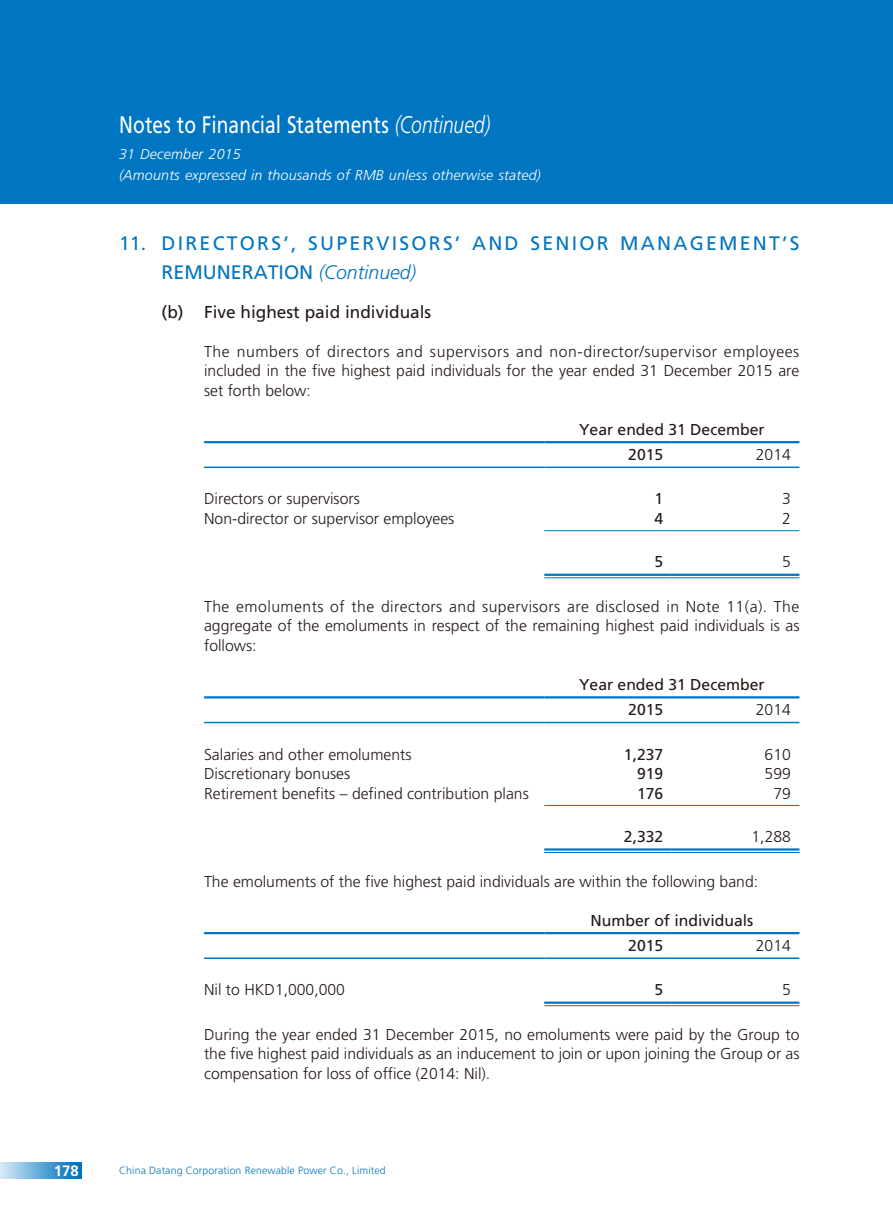
<style>
.page{position:relative;width:893px;height:1212px;background:#fff}
.page>*{position:absolute;margin:0;border:0;box-sizing:border-box;transform-origin:0 0}
.t1{font:24px "Frutiger LT Std";letter-spacing:.005em;color:#fff;scale:.8 1}
.t2{font:19.5px/28.5px "Frutiger LT Std";letter-spacing:.115em;color:#0075c1}
.t3{font:17.25px "Frutiger LT Std";color:#231916}
.t4{font:300 15.75px/19.5px "Frutiger LT Std";color:#231916;text-align:justify}
.t5{font:15.75px/25.5px "Frutiger LT Std";color:#231916}
.t6{font:700 15px "Frutiger LT Std";color:#fff}
.t7{font:italic 300 14.25px/21px "Frutiger LT Std";letter-spacing:.015em;color:#fff}
.t8{font:300 10.5px "Frutiger LT Std";letter-spacing:.015em;color:#0075c1}
.s1{font-weight:300;font-style:italic}
</style>
<div class="page">
<div style="left:0;top:0;width:893px;height:204px;background:#0075c1"></div>
<div style="left:0;top:1162px;width:81px;height:17px;background:linear-gradient(to right,#d6e8f5,#006cbd)"></div>
<hr style="left:204px;top:441px;width:340px;height:2px;background:#0075c1">
<hr style="left:544px;top:441px;width:128px;height:2px;background:#0075c1">
<hr style="left:672px;top:441px;width:127px;height:2px;background:#0075c1">
<hr style="left:204px;top:466px;width:340px;height:2px;background:#0075c1">
<hr style="left:544px;top:466px;width:128px;height:2px;background:#0075c1">
<hr style="left:672px;top:466px;width:127px;height:2px;background:#0075c1">
<hr style="left:544px;top:530px;width:128px;height:1px;background:#0075c1">
<hr style="left:672px;top:530px;width:127px;height:1px;background:#0075c1">
<hr style="left:544px;top:574px;width:128px;height:2px;background:#0075c1">
<hr style="left:544px;top:577px;width:128px;height:1px;background:#0075c1">
<hr style="left:672px;top:574px;width:127px;height:2px;background:#0075c1">
<hr style="left:672px;top:577px;width:127px;height:1px;background:#0075c1">
<hr style="left:204px;top:696px;width:340px;height:2px;background:#0075c1">
<hr style="left:544px;top:696px;width:128px;height:2px;background:#0075c1">
<hr style="left:672px;top:696px;width:127px;height:2px;background:#0075c1">
<hr style="left:204px;top:722px;width:340px;height:1px;background:#0075c1">
<hr style="left:544px;top:722px;width:128px;height:1px;background:#0075c1">
<hr style="left:672px;top:722px;width:127px;height:1px;background:#0075c1">
<hr style="left:544px;top:805px;width:128px;height:1px;background:#0075c1">
<hr style="left:672px;top:805px;width:127px;height:1px;background:#0075c1">
<hr style="left:544px;top:848px;width:128px;height:3px;background:#0075c1">
<hr style="left:544px;top:852px;width:128px;height:1px;background:#0075c1">
<hr style="left:672px;top:848px;width:127px;height:3px;background:#0075c1">
<hr style="left:672px;top:852px;width:127px;height:1px;background:#0075c1">
<hr style="left:204px;top:932px;width:340px;height:2px;background:#0075c1">
<hr style="left:544px;top:932px;width:128px;height:2px;background:#0075c1">
<hr style="left:672px;top:932px;width:127px;height:2px;background:#0075c1">
<hr style="left:204px;top:957px;width:340px;height:2px;background:#0075c1">
<hr style="left:544px;top:957px;width:128px;height:2px;background:#0075c1">
<hr style="left:672px;top:957px;width:127px;height:2px;background:#0075c1">
<hr style="left:544px;top:1001px;width:128px;height:3px;background:#0075c1">
<hr style="left:544px;top:1005px;width:128px;height:1px;background:#0075c1">
<hr style="left:672px;top:1001px;width:127px;height:3px;background:#0075c1">
<hr style="left:672px;top:1005px;width:127px;height:1px;background:#0075c1">
<h1 class="t1" style="left:119px;top:111px;width:466px">Notes to Financial Statements <span class="s1">(Continued)</span></h1>
<p class="t7" style="left:119px;top:144px;width:423px">31 December 2015<br>(Amounts expressed in thousands of RMB unless otherwise stated)</p>
<p class="t2" style="left:162px;top:229px;width:639px;text-indent:-43px">11. DIRECTORS’, SUPERVISORS’ AND SENIOR MANAGEMENT’S<br>REMUNERATION <span class="s1">(Continued)</span></p>
<p class="t3" style="left:162px;top:301px;width:271px">(b) Five highest paid individuals</p>
<p class="t4" style="left:204px;top:342px;width:597px">The numbers of directors and supervisors and non-director/supervisor employees included in the five highest paid individuals for the year ended 31 December 2015 are set forth below:</p>
<p class="t5" style="left:628px;top:416px;width:138px;text-indent:-49px">Year ended 31 December<br>2015</p>
<p class="t4" style="left:756px;top:445px;width:37px">2014</p>
<p class="t4" style="left:204px;top:489px;width:157px">Directors or supervisors</p>
<p class="t5" style="left:655px;top:486px;width:10px">1</p>
<p class="t4" style="left:782px;top:489px;width:10px">3</p>
<p class="t4" style="left:204px;top:509px;width:252px">Non-director or supervisor employees</p>
<p class="t5" style="left:655px;top:506px;width:10px">4</p>
<p class="t4" style="left:782px;top:509px;width:10px">2</p>
<p class="t5" style="left:655px;top:549px;width:10px">5</p>
<p class="t4" style="left:782px;top:552px;width:10px">5</p>
<p class="t4" style="left:204px;top:597px;width:597px">The emoluments of the directors and supervisors are disclosed in Note 11(a). The aggregate of the emoluments in respect of the remaining highest paid individuals is as follows:</p>
<p class="t5" style="left:628px;top:672px;width:138px;text-indent:-49px">Year ended 31 December<br>2015</p>
<p class="t4" style="left:756px;top:700px;width:37px">2014</p>
<p class="t4" style="left:204px;top:745px;width:209px">Salaries and other emoluments</p>
<p class="t5" style="left:624px;top:741px;width:41px">1,237</p>
<p class="t4" style="left:765px;top:745px;width:28px">610</p>
<p class="t4" style="left:204px;top:764px;width:148px">Discretionary bonuses</p>
<p class="t5" style="left:637px;top:761px;width:28px">919</p>
<p class="t4" style="left:765px;top:764px;width:28px">599</p>
<p class="t4" style="left:204px;top:784px;width:326px">Retirement benefits – defined contribution plans</p>
<p class="t5" style="left:637px;top:780px;width:28px">176</p>
<p class="t4" style="left:773px;top:784px;width:19px">79</p>
<p class="t5" style="left:624px;top:824px;width:41px">2,332</p>
<p class="t4" style="left:751px;top:827px;width:41px">1,288</p>
<p class="t4" style="left:204px;top:871px;width:555px">The emoluments of the five highest paid individuals are within the following band:</p>
<p class="t5" style="left:628px;top:907px;width:126px;text-indent:-38px">Number of individuals<br>2015</p>
<p class="t4" style="left:756px;top:936px;width:37px">2014</p>
<p class="t4" style="left:204px;top:980px;width:142px">Nil to HKD1,000,000</p>
<p class="t5" style="left:655px;top:977px;width:10px">5</p>
<p class="t4" style="left:782px;top:980px;width:10px">5</p>
<p class="t4" style="left:204px;top:1025px;width:597px">During the year ended 31 December 2015, no emoluments were paid by the Group to the five highest paid individuals as an inducement to join or upon joining the Group or as compensation for loss of office (2014: Nil).</p>
<p class="t6" style="left:54px;top:1162px;width:27px">178</p>
<p class="t8" style="left:119px;top:1164px;width:268px">China Datang Corporation Renewable Power Co., Limited</p>
</div>
